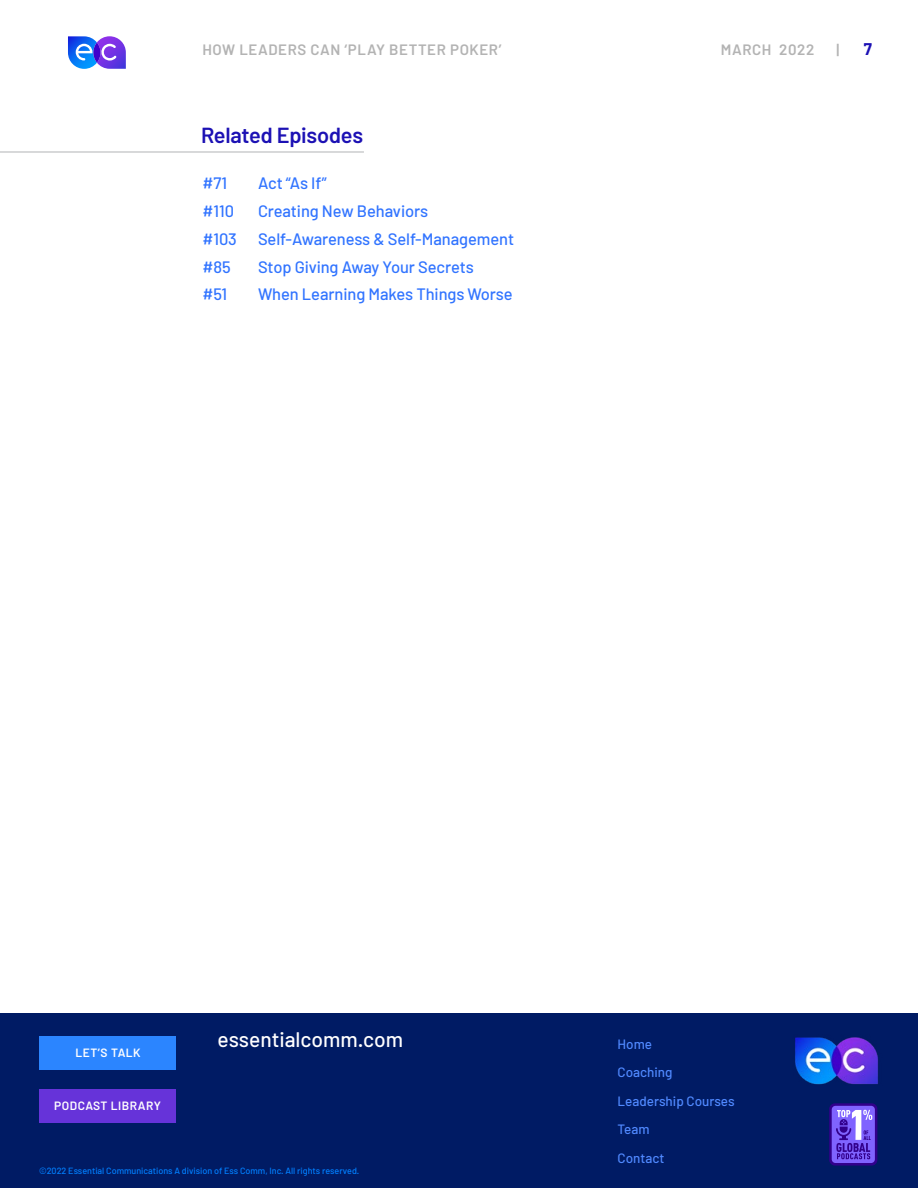
<style>
.page{position:relative;width:918px;height:1188px;background:#fff}
.page>*{position:absolute;margin:0;border:0;box-sizing:border-box;transform-origin:0 0}
.t1{font:600 21.75px "Barlow";letter-spacing:-.01em;color:#1c11b4}
.t2{font:500 21px "Barlow";color:#fff}
.t3{font:500 16.5px "Barlow";letter-spacing:-.005em;color:#3174ff}
.t4{font:700 16.5px "Barlow";color:#1c11b4}
.t5{font:600 15px "Barlow";letter-spacing:.04em;color:#b3b3b3}
.t6{font:500 13.5px/28.5px "Barlow";color:#5089ff}
.t7{font:600 12px "Barlow";letter-spacing:.04em;color:#fff}
.t8{font:500 9px "Barlow";color:#007fff}
</style>
<div class="page">
<svg style="left:68px;top:36px;width:58px;height:33px"></svg>
<div style="left:0;top:1014px;width:918px;height:174px;background:#001b64"></div>
<img style="left:795px;top:1037px;width:83px;height:48px">
<svg style="left:829px;top:1103px;width:48px;height:63px"></svg>
<svg style="left:832px;top:1106px;width:43px;height:57px;background:#7f62e9"></svg>
<div style="left:39px;top:1090px;width:136px;height:33px;background:#6633d9"></div>
<div style="left:39px;top:1036px;width:137px;height:33px;background:#2b85ff"></div>
<hr style="left:0;top:152px;width:364px;height:1px;background:#b1b4b6">
<p class="t5" style="left:202px;top:40px;width:300px">HOW LEADERS CAN ‘PLAY BETTER POKER’</p>
<p class="t5" style="left:721px;top:40px;width:95px">MARCH 2022</p>
<p class="t5" style="left:837px;top:40px;width:4px">|</p>
<p class="t4" style="left:864px;top:39px;width:10px">7</p>
<h1 class="t1" style="left:201px;top:121px;width:164px">Related Episodes</h1>
<p class="t3" style="left:202px;top:173px;width:26px">#71</p>
<p class="t3" style="left:258px;top:173px;width:70px">Act “As If”</p>
<p class="t3" style="left:202px;top:201px;width:33px">#110</p>
<p class="t3" style="left:258px;top:201px;width:172px">Creating New Behaviors</p>
<p class="t3" style="left:202px;top:229px;width:36px">#103</p>
<p class="t3" style="left:258px;top:229px;width:258px">Self-Awareness &amp; Self-Management</p>
<p class="t3" style="left:202px;top:256px;width:30px">#85</p>
<p class="t3" style="left:258px;top:256px;width:217px">Stop Giving Away Your Secrets</p>
<p class="t3" style="left:202px;top:284px;width:26px">#51</p>
<p class="t3" style="left:258px;top:284px;width:256px">When Learning Makes Things Worse</p>
<p class="t7" style="left:76px;top:1045px;width:67px">LET’S TALK</p>
<p class="t7" style="left:54px;top:1099px;width:108px">PODCAST LIBRARY</p>
<p class="t2" style="left:218px;top:1027px;width:187px">essentialcomm.com</p>
<p class="t8" style="left:39px;top:1165px;width:322px">©2022 Essential Communications A division of Ess Comm, Inc. All rights reserved.</p>
<p class="t6" style="left:618px;top:1029px;width:119px">Home<br>Coaching<br>Leadership Courses<br>Team<br>Contact</p>
</div>
